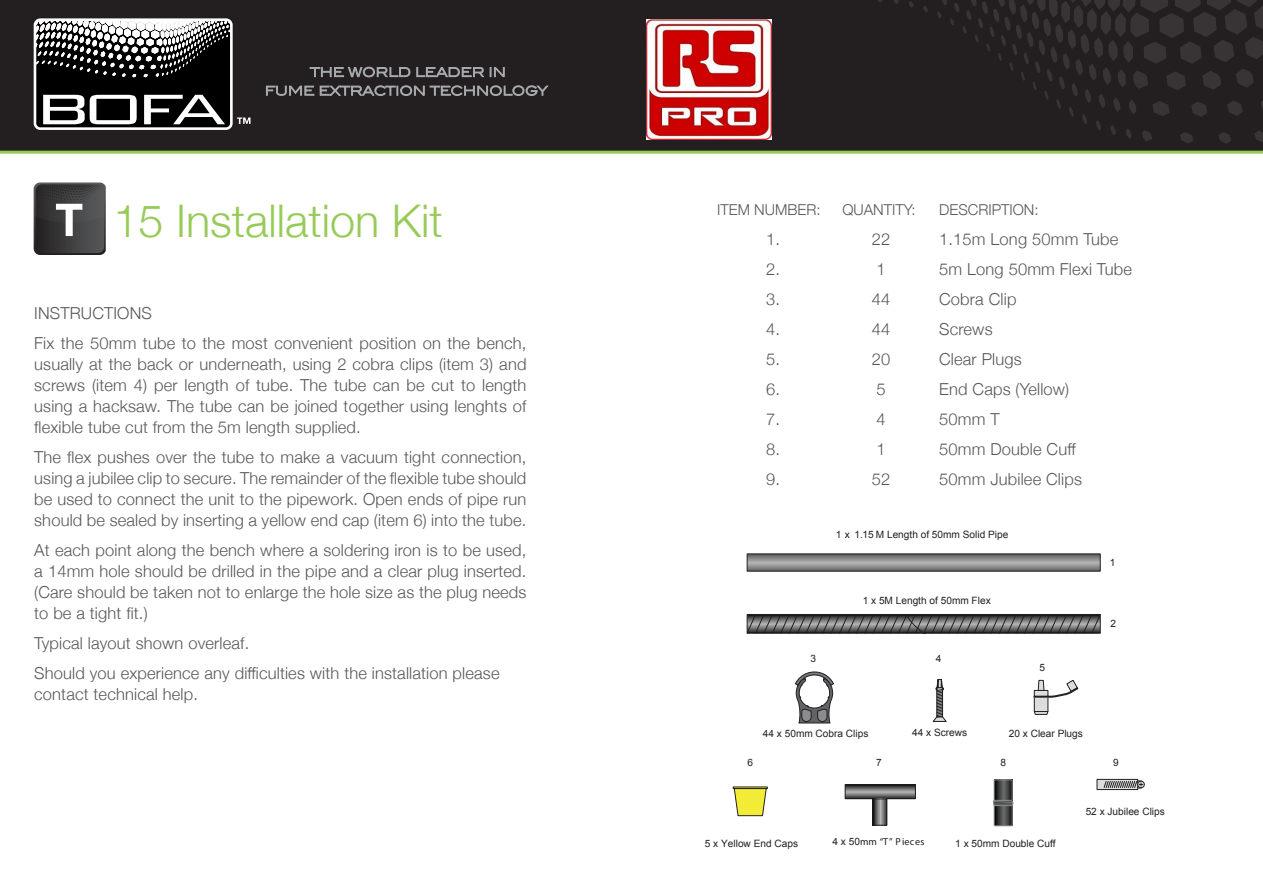
<style>
.page{position:relative;width:1263px;height:893px;background:#fff}
.page>*{position:absolute;margin:0;border:0;box-sizing:border-box;transform-origin:0 0}
.t1{font:300 45px "Helvetica Neue";color:#97cb58}
.t2{font:300 16.5px/30px "Helvetica Neue";letter-spacing:.01em;color:#57585a}
.t3{font:300 15px "Helvetica Neue";color:#57585a}
.t4{font:10.05px "Arial";color:#231f20}
.t5{font:10.05px "Arial";letter-spacing:.055em;color:#231f20}
.s1{font-style:inherit}
</style>
<div class="page">
<div style="left:0;top:0;width:1263px;height:154px;background:#231f20"></div>
<svg style="left:872px;top:0;width:391px;height:144px;fill:#231f20"></svg>
<div style="left:35px;top:20px;width:196px;height:109px;background:#000;border-radius:5px"></div>
<div style="left:34px;top:18px;width:199px;height:112px;border:3px solid #fff;border-radius:5px"></div>
<svg style="left:35px;top:20px;width:196px;height:57px"></svg>
<svg style="left:43px;top:95px;width:94px;height:29px"></svg>
<svg style="left:144px;top:95px;width:81px;height:29px"></svg>
<svg style="left:309px;top:66px;width:196px;height:12px"></svg>
<svg style="left:266px;top:84px;width:283px;height:12px"></svg>
<svg style="left:237px;top:117px;width:13px;height:7px"></svg>
<svg style="left:34px;top:183px;width:72px;height:72px"></svg>
<svg style="left:795px;top:671px;width:39px;height:52px"></svg>
<svg style="left:933px;top:679px;width:13px;height:43px"></svg>
<div style="left:1034px;top:697px;width:14px;height:14px;background:#dcdddf"></div>
<div style="left:1034px;top:697px;width:14px;height:15px;border:1px solid #231f20"></div>
<svg style="left:1034px;top:711px;width:14px;height:4px"></svg>
<svg style="left:1034px;top:680px;width:44px;height:17px"></svg>
<svg style="left:749px;top:556px;width:349px;height:13px"></svg>
<div style="left:747px;top:554px;width:353px;height:17px;border:1px solid #231f20"></div>
<svg style="left:746px;top:614px;width:355px;height:20px"></svg>
<div style="left:1097px;top:779px;width:41px;height:10px;background:#dcdddf"></div>
<div style="left:1097px;top:779px;width:41px;height:11px;border:1px solid #231f20"></div>
<div style="left:1137px;top:781px;width:7px;height:7px;border:1px solid #231f20;border-radius:50%"></div>
<svg style="left:1104px;top:781px;width:39px;height:8px"></svg>
<svg style="left:734px;top:788px;width:32px;height:28px"></svg>
<svg style="left:847px;top:786px;width:67px;height:11px"></svg>
<div style="left:845px;top:784px;width:71px;height:15px;border:1px solid #231f20"></div>
<svg style="left:874px;top:801px;width:11px;height:22px"></svg>
<div style="left:872px;top:799px;width:15px;height:26px;border:1px solid #231f20"></div>
<svg style="left:996px;top:782px;width:14px;height:16px"></svg>
<div style="left:994px;top:780px;width:18px;height:20px;border:1px solid #8a8c8f"></div>
<svg style="left:996px;top:807px;width:14px;height:17px"></svg>
<div style="left:994px;top:805px;width:18px;height:21px;border:1px solid #8a8c8f"></div>
<svg style="left:993px;top:800px;width:20px;height:6px"></svg>
<img style="left:647px;top:19px;width:124px;height:121px">
<h1 class="t1" style="left:114px;top:184px;width:331px">15 Installation Kit</h1>
<p class="t2" style="left:34px;top:297px;width:494px">INSTRUCTIONS<br>Fix the 50mm tube to the most convenient position on the bench,</p>
<p class="t2" style="left:34px;top:353px;width:494px;line-height:21px;text-align:justify">usually at the back or underneath, using 2 cobra clips (item 3) and screws (item 4) per length of tube. The tube can be cut to length using a hacksaw. The tube can be joined together using lenghts of flexible tube cut from the 5m length supplied.</p>
<p class="t2" style="left:34px;top:446px;width:494px;line-height:21px;text-align:justify">The flex pushes over the tube to make a vacuum tight connection, using a jubilee clip to secure. The remainder of the flexible tube should be used to connect the unit to the pipework. Open ends of pipe run should be sealed by inserting a yellow end cap (item 6) into the tube.</p>
<p class="t2" style="left:34px;top:539px;width:494px;line-height:21px;text-align:justify">At each point along the bench where a soldering iron is to be used, a 14mm hole should be drilled in the pipe and a clear plug inserted. (Care should be taken not to enlarge the hole size as the plug needs to be a tight fit.)</p>
<p class="t2" style="left:34px;top:627px;width:467px">Typical layout shown overleaf.<br>Should you experience any difficulties with the installation please</p>
<p class="t2" style="left:34px;top:678px;width:165px">contact technical help.</p>
<p class="t3" style="left:717px;top:197px;width:105px">Item nu mber:</p>
<p class="t2" style="left:766px;top:223px;width:15px;text-align:justify">1.<br>2.<br>3.<br>4.<br>5.<br>6.<br>7.<br>8.<br>9.</p>
<p class="t3" style="left:842px;top:197px;width:21px">Quantity</p>
<p class="t3" style="left:911px;top:197px;width:6px">:</p>
<p class="t2" style="left:872px;top:223px;width:20px">22<br>1<br>44<br>44<br>20<br>5<br>4<br>1<br>52</p>
<p class="t3" style="left:939px;top:197px;width:29px">Descri</p>
<p class="t3" style="left:992px;top:197px;width:19px">ption</p>
<p class="t3" style="left:1034px;top:197px;width:6px">:</p>
<p class="t2" style="left:939px;top:223px;width:194px">1.15m Long 50mm Tube<br>5m Long 50mm Flexi Tube<br>Cobra Clip<br>Screws<br>Clear Plugs<br>End Caps (Yellow)<br>50mm T<br>50mm Double Cuff<br>50mm Jubilee Clips</p>
<p class="t4" style="left:836px;top:528px;width:174px">1 x 1.15 M Length of 50mm Solid Pipe</p>
<p class="t4" style="left:863px;top:594px;width:130px">1 x 5M Length of 50mm Flex</p>
<p class="t4" style="left:1110px;top:555px;width:7px">1</p>
<p class="t4" style="left:1114px;top:614px;width:7px">7</p>
<p class="t4" style="left:1110px;top:617px;width:7px">2</p>
<p class="t4" style="left:810px;top:652px;width:7px">3</p>
<p class="t4" style="left:936px;top:652px;width:7px">4</p>
<p class="t4" style="left:1040px;top:661px;width:7px">5</p>
<p class="t4" style="left:763px;top:727px;width:107px">44 x 50mm Cobra Clips</p>
<p class="t4" style="left:912px;top:726px;width:57px">44 x Screws</p>
<p class="t4" style="left:1009px;top:727px;width:76px">20 x Clear Plugs</p>
<p class="t4" style="left:747px;top:756px;width:7px">6</p>
<p class="t4" style="left:1000px;top:755px;width:7px">8</p>
<p class="t4" style="left:876px;top:756px;width:7px">7</p>
<p class="t4" style="left:1113px;top:756px;width:7px">9</p>
<p class="t4" style="left:705px;top:836px;width:95px">5 x Yellow End Caps</p>
<p class="t5" style="left:832px;top:836px;width:94px"><span class="s1">4 x 50</span>mm “T” Pieces</p>
<p class="t4" style="left:955px;top:837px;width:102px">1 x 50mm Double Cuff</p>
<p class="t4" style="left:1086px;top:805px;width:81px">52 x Jubilee Clips</p>
</div>
